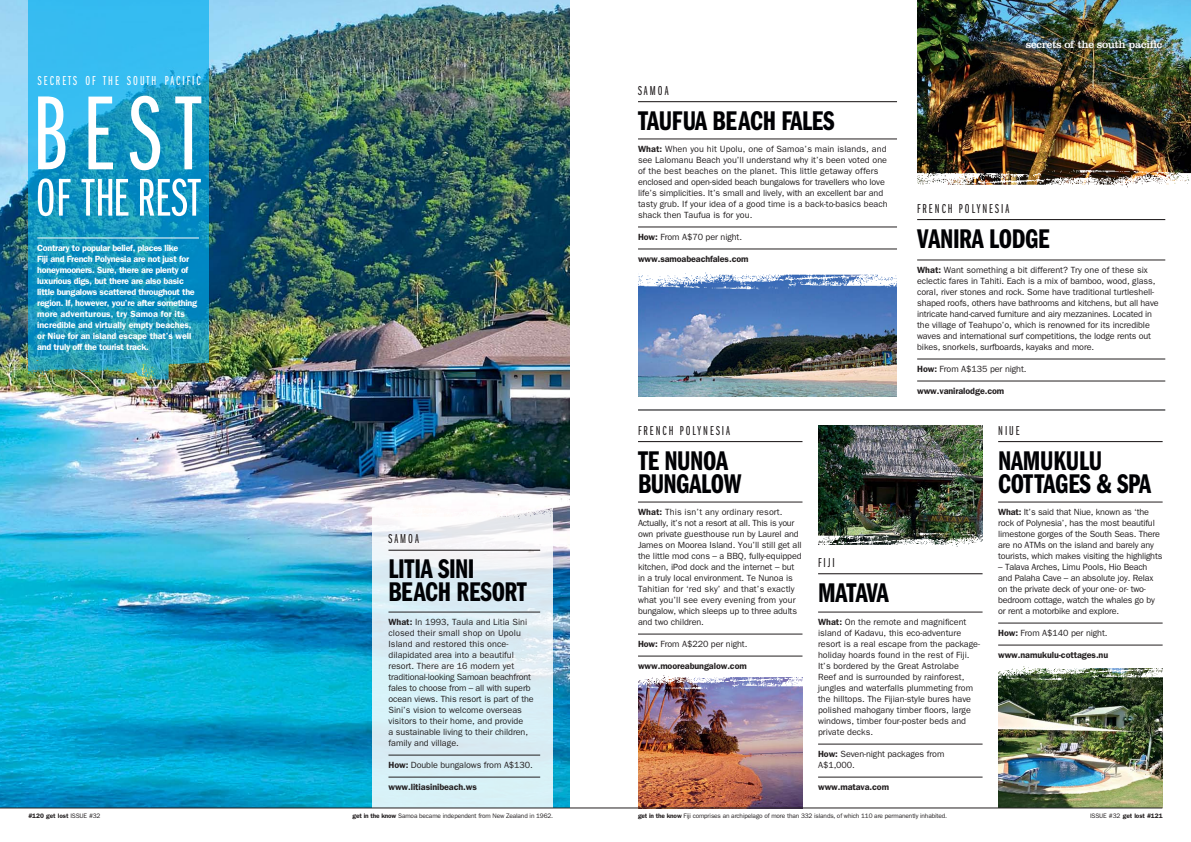
<style>
.page{position:relative;width:1191px;height:842px;background:#fff}
.page>*{position:absolute;margin:0;border:0;box-sizing:border-box;transform-origin:0 0}
.t1{font:109.2px "Franklin Gothic Book X Cmpr";color:#fff}
.t2{font:55.1px "Franklin Gothic Book X Cmpr";letter-spacing:.01em;color:#fff}
.t3{font:28px/23px "Franklin Gothic Demi Cmpr";letter-spacing:-.01em;color:#000104}
.t4{font:13.4px "Franklin Gothic Book X Cmpr";letter-spacing:.15em;color:#231f20}
.t5{font:13.4px "Franklin Gothic Book X Cmpr";letter-spacing:.15em;color:#fff}
.t6{font:11px "Clarendon";letter-spacing:-.025em;color:#fff}
.t7{font:9px/11px "Franklin Gothic";letter-spacing:-.01em;color:#231f20}
.t8{font:600 9px/11px "Franklin Gothic";letter-spacing:-.03em;color:#fff}
.t9{font:600 9px "Franklin Gothic";letter-spacing:-.01em;color:#231f20}
.t10{font:6.5px "Franklin Gothic";letter-spacing:-.02em;color:#231f20}
.t11{font:600 6.5px "Franklin Gothic";letter-spacing:-.01em;color:#231f20}
.s1{font-weight:600}
.s2{font-weight:400}
</style>
<div class="page">
<img style="left:0;top:0;width:570px;height:807px">
<img style="left:28px;top:360px;width:180px;height:42px">
<svg style="left:28px;top:0;width:180px;height:360px;background:#1d9fcd"></svg>
<img style="left:818px;top:425px;width:164px;height:101px">
<img style="left:818px;top:526px;width:165px;height:21px">
<img style="left:638px;top:695px;width:164px;height:112px">
<img style="left:638px;top:296px;width:259px;height:100px">
<img style="left:638px;top:249px;width:259px;height:47px">
<hr style="left:638px;top:101px;width:259px;height:1px;background:#231f20">
<hr style="left:638px;top:138px;width:259px;height:1px;background:#231f20">
<hr style="left:638px;top:226px;width:259px;height:1px;background:#231f20">
<hr style="left:638px;top:248px;width:259px;height:1px;background:#231f20">
<hr style="left:37px;top:237px;width:162px;height:1px;background:#fff">
<img style="left:638px;top:655px;width:165px;height:40px">
<hr style="left:638px;top:441px;width:164px;height:1px;background:#231f20">
<hr style="left:638px;top:501px;width:164px;height:1px;background:#231f20">
<hr style="left:638px;top:633px;width:164px;height:1px;background:#231f20">
<hr style="left:638px;top:655px;width:164px;height:1px;background:#231f20">
<hr style="left:818px;top:573px;width:164px;height:1px;background:#231f20">
<hr style="left:818px;top:611px;width:164px;height:1px;background:#231f20">
<hr style="left:818px;top:744px;width:164px;height:1px;background:#231f20">
<hr style="left:818px;top:777px;width:164px;height:1px;background:#231f20">
<img style="left:998px;top:686px;width:164px;height:121px">
<img style="left:998px;top:644px;width:165px;height:42px">
<hr style="left:998px;top:441px;width:164px;height:1px;background:#231f20">
<hr style="left:998px;top:501px;width:164px;height:1px;background:#231f20">
<hr style="left:998px;top:622px;width:164px;height:1px;background:#231f20">
<hr style="left:998px;top:644px;width:164px;height:1px;background:#231f20">
<img style="left:373px;top:498px;width:180px;height:42px">
<svg style="left:373px;top:540px;width:180px;height:267px;background:#dbedf3"></svg>
<hr style="left:388px;top:550px;width:152px;height:1px;background:#231f20">
<hr style="left:388px;top:611px;width:152px;height:1px;background:#231f20">
<hr style="left:388px;top:755px;width:152px;height:1px;background:#231f20">
<hr style="left:388px;top:777px;width:152px;height:1px;background:#231f20">
<img style="left:917px;top:0;width:274px;height:161px">
<img style="left:917px;top:161px;width:274px;height:27px">
<hr style="left:917px;top:219px;width:248px;height:1px;background:#231f20">
<hr style="left:917px;top:259px;width:248px;height:1px;background:#231f20">
<hr style="left:917px;top:358px;width:248px;height:1px;background:#231f20">
<hr style="left:917px;top:380px;width:248px;height:1px;background:#231f20">
<div style="left:1021px;top:36px;width:146px;height:20px;background:#231f20;opacity:.75"></div>
<hr style="left:638px;top:409px;width:527px;height:1px;background:#000104">
<hr style="left:0;top:807px;width:1162px;height:1px;background:#231f20">
<h3 class="t5" style="left:38px;top:74px;width:164px">SECRETS OF THE SOUTH PACIFIC</h3>
<h1 class="t1" style="left:33px;top:77px;width:169px">BEST</h1>
<h2 class="t2" style="left:36px;top:169px;width:166px">OF THE REST</h2>
<p class="t8" style="left:37px;top:243px;width:161px">Contrary to popular belief, places like<br>Fiji and French Polynesia are not just for honeymooners. Sure, there are plenty of luxurious digs, but there are also basic little bungalows scattered throughout the region. If, however, you’re after something more adventurous, try Samoa for its incredible and virtually empty beaches, or Niue for an island escape that’s well and truly off the tourist track.</p>
<h3 class="t4" style="left:388px;top:532px;width:32px">SAMOA</h3>
<h3 class="t3" style="left:388px;top:558px;width:128px">LITIA SINI<br>BEACH RESORT</h3>
<p class="t7" style="left:388px;top:617px;width:147px"><span class="s1">What:</span> In 1993, Taula and Litia Sini closed their small shop on Upolu Island and restored this once&shy;dilapidated area into a beautiful resort. There are 16 modern yet traditional-looking Samoan beachfront fales to choose from – all with superb ocean views. This resort is part of the Sini’s vision to welcome overseas visitors to their home, and provide<br>a sustainable living to their children, family and village.</p>
<p class="t7" style="left:388px;top:760px;width:146px"><span class="s1">How:</span> Double bungalows from A$130.</p>
<p class="t9" style="left:388px;top:782px;width:90px">www.litiasinibeach.ws</p>
<h3 class="t4" style="left:638px;top:83px;width:32px">SAMOA</h3>
<h3 class="t3" style="left:638px;top:109px;width:198px">TAUFUA BEACH FALES</h3>
<p class="t7" style="left:638px;top:144px;width:251px"><span class="s1">What:</span> When you hit Upolu, one of Samoa’s main islands, and see Lalomanu Beach you’ll understand why it’s been voted one of the best beaches on the planet. This little getaway offers enclosed and open-sided beach bungalows for travellers who love life’s simplicities. It’s small and lively, with an excellent bar and tasty grub. If your idea of a good time is a back-to-basics beach shack then Taufua is for you.</p>
<p class="t7" style="left:638px;top:232px;width:106px"><span class="s1">How:</span> From A$70 per night.</p>
<p class="t9" style="left:638px;top:254px;width:112px">www.samoabeachfales.com</p>
<p class="t6" style="left:1026px;top:38px;width:138px">secrets of the south pacific</p>
<h3 class="t4" style="left:917px;top:201px;width:94px">FRENCH POLYNESIA</h3>
<h3 class="t3" style="left:917px;top:227px;width:134px">VANIRA LODGE</h3>
<p class="t7" style="left:917px;top:265px;width:243px"><span class="s1">What:</span> Want something a bit different? Try one of these six eclectic fares in Tahiti. Each is a mix of bamboo, wood, glass, coral, river stones and rock. Some have traditional turtleshell&shy;shaped roofs, others have bathrooms and kitchens, but all have intricate hand-carved furniture and airy mezzanines. Located in the village of Teahupo’o, which is renowned for its incredible waves and international surf competitions, the lodge rents out bikes, snorkels, surfboards, kayaks and more.</p>
<p class="t7" style="left:917px;top:364px;width:111px"><span class="s1">How:</span> From A$135 per night.</p>
<p class="t9" style="left:917px;top:386px;width:89px">www.vaniralodge.com</p>
<h3 class="t4" style="left:638px;top:423px;width:94px">FRENCH POLYNESIA</h3>
<h3 class="t3" style="left:638px;top:449px;width:105px">TE NUNOA<br>BUNGALOW</h3>
<p class="t7" style="left:638px;top:507px;width:165px"><span class="s1">What:</span> This isn’t any ordinary resort.<br>Actually, it’s not a resort at all. This is your own private guesthouse run by Laurel and James on Moorea Island. You’ll still get all the little mod cons – a BBQ, fully-equipped kitchen, iPod dock and the internet – but in a truly local environment. Te Nunoa is Tahitian for ‘red sky’ and that’s exactly what you’ll see every evening from your bungalow, which sleeps up to three adults and two children.</p>
<p class="t7" style="left:638px;top:639px;width:111px"><span class="s1">How:</span> From A$220 per night.</p>
<p class="t9" style="left:638px;top:661px;width:110px">www.mooreabungalow.com</p>
<h3 class="t4" style="left:818px;top:555px;width:18px">FIJI</h3>
<h3 class="t3" style="left:818px;top:581px;width:72px">MATAVA</h3>
<p class="t7" style="left:818px;top:617px;width:164px"><span class="s1">What:</span> On the remote and magnificent island of Kadavu, this eco-adventure resort is a real escape from the package&shy;holiday hoards found in the rest of Fiji.<br>It’s bordered by the Great Astrolabe<br>Reef and is surrounded by rainforest, jungles and waterfalls plummeting from the hilltops. The Fijian-style bures have polished mahogany timber floors, large windows, timber four-poster beds and private decks.</p>
<p class="t7" style="left:818px;top:749px;width:128px"><span class="s1">How:</span> Seven-night packages from<br>A$1,000.</p>
<p class="t9" style="left:818px;top:782px;width:73px">www.matava.com</p>
<h3 class="t4" style="left:998px;top:423px;width:23px">NIUE</h3>
<h3 class="t3" style="left:998px;top:449px;width:154px">NAMUKULU<br>COTTAGES &amp; SPA</h3>
<p class="t7" style="left:998px;top:507px;width:166px"><span class="s1">What:</span> It’s said that Niue, known as ‘the rock of Polynesia’, has the most beautiful limestone gorges of the South Seas. There are no ATMs on the island and barely any tourists, which makes visiting the highlights</p>
<p class="t7" style="left:998px;top:562px;width:158px">– Talava Arches, Limu Pools, Hio Beach and Palaha Cave – an absolute joy. Relax on the private deck of your one- or- two&shy;bedroom cottage, watch the whales go by or rent a motorbike and explore.</p>
<p class="t7" style="left:998px;top:628px;width:111px"><span class="s1">How:</span> From A$140 per night.</p>
<p class="t9" style="left:998px;top:650px;width:112px">www.namukulu-cottages.nu</p>
<p class="t11" style="left:28px;top:812px;width:74px">#120 get lost <span class="s2">ISSUE #32</span></p>
<p class="t10" style="left:353px;top:812px;width:202px"><span class="s1">get in the know</span> Samoa became independent from New Zealand in 1962.</p>
<p class="t10" style="left:638px;top:812px;width:311px"><span class="s1">get in the know</span> Fiji comprises an archipelago of more than 332 islands, of which 110 are permanently inhabited.</p>
<p class="t11" style="left:1090px;top:812px;width:74px"><span class="s2">ISSUE #32</span> get lost #121</p>
</div>
